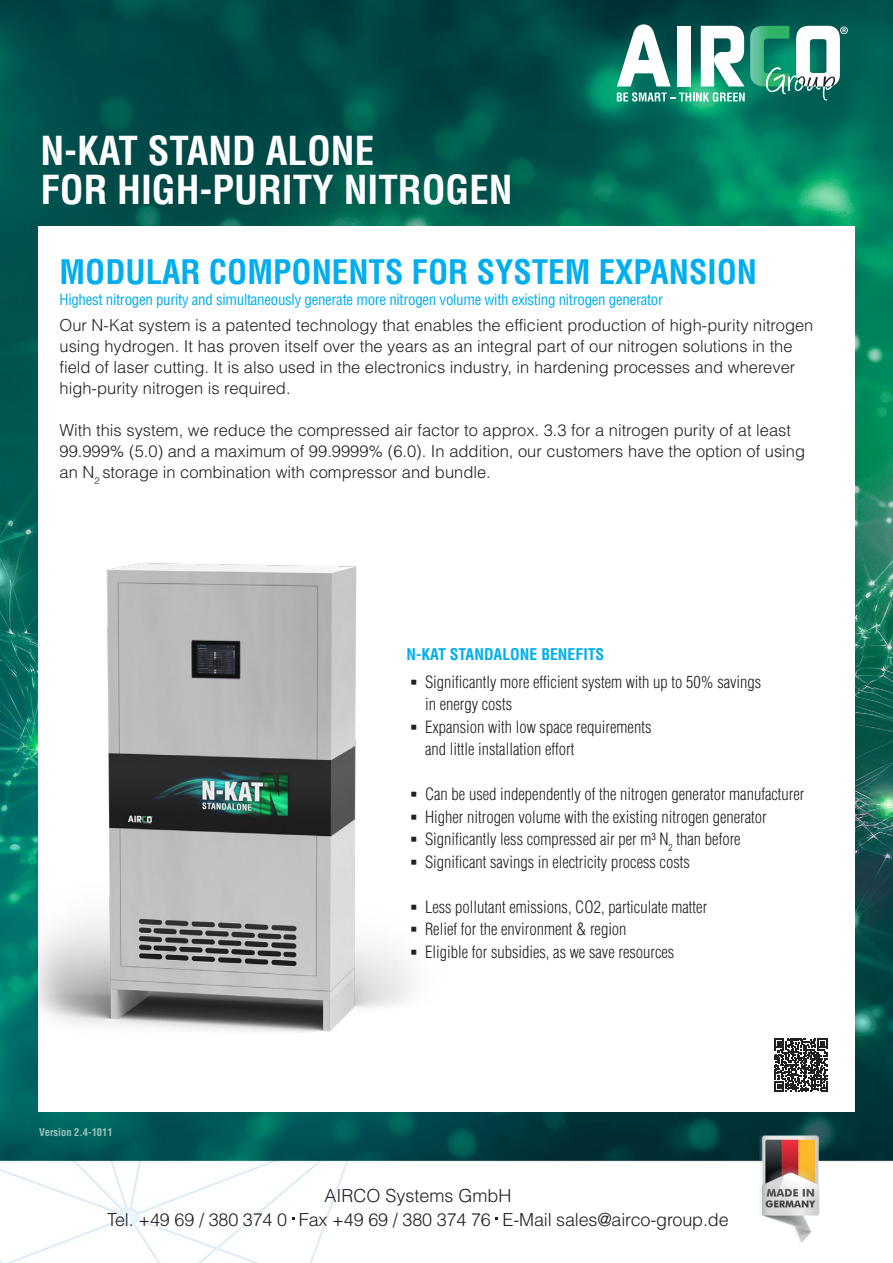
<style>
.page{position:relative;width:893px;height:1263px;background:#fff}
.page>*{position:absolute;margin:0;border:0;box-sizing:border-box;transform-origin:0 0}
.t1{font:700 condensed 39px/39px "Helvetica LT Std";color:#fff}
.t2{font:700 condensed 33px "Helvetica LT Std";color:#00aeef}
.t3{font:300 18px/24px "Helvetica LT Std";letter-spacing:-.01em;color:#231f20;text-align:center}
.t4{font:300 16.5px/21px "Helvetica LT Std";color:#231f20}
.t5{font:300 condensed 16.5px/22.5px "Helvetica LT Std";color:#231f20}
.t6{font:700 condensed 15.75px "Helvetica LT Std";color:#00aeef}
.t7{font:condensed 15px "Helvetica LT Std";letter-spacing:-.02em;color:#00aeef}
.t8{font:700 condensed 10.5px "Helvetica LT Std";color:#fff}
</style>
<div class="page">
<img style="left:0;top:0;width:893px;height:1263px">
<div style="left:38px;top:226px;width:817px;height:886px;background:#fff"></div>
<img style="left:18px;top:563px;width:395px;height:484px">
<img style="left:745px;top:1119px;width:83px;height:131px">
<svg style="left:617px;top:24px;width:231px;height:78px"></svg>
<svg style="left:774px;top:1038px;width:53px;height:53px"></svg>
<h1 class="t1" style="left:40px;top:131px;width:474px">N-KAT STAND ALONE<br>FOR HIGH-PURITY NITROGEN</h1>
<h2 class="t2" style="left:60px;top:251px;width:699px">MODULAR COMPONENTS FOR SYSTEM EXPANSION</h2>
<p class="t7" style="left:60px;top:291px;width:605px">Highest nitrogen purity and simultaneously generate more nitrogen volume with existing nitrogen generator</p>
<p class="t4" style="left:60px;top:315px;width:755px">Our N-Kat system is a patented technology that enables the efficient production of high-purity nitrogen using hydrogen. It has proven itself over the years as an integral part of our nitrogen solutions in the field of laser cutting. It is also used in the electronics industry, in hardening processes and wherever high-purity nitrogen is required.</p>
<p class="t4" style="left:60px;top:420px;width:747px">With this system, we reduce the compressed air factor to approx. 3.3 for a nitrogen purity of at least<br>99.999% (5.0) and a maximum of 99.9999% (6.0). In addition, our customers have the option of using an N<sub>2</sub> storage in combination with compressor and bundle.</p>
<p class="t8" style="left:39px;top:1126px;width:75px">Version 2.4-1011</p>
<p class="t6" style="left:407px;top:644px;width:199px">N-KAT STANDALONE BENEFITS</p>
<p class="t5" style="left:425px;top:670px;width:338px">Significantly more efficient system with up to 50% savings in energy costs<br>Expansion with low space requirements<br>and little installation effort</p>
<p class="t5" style="left:425px;top:783px;width:381px">Can be used independently of the nitrogen generator manufacturer Higher nitrogen volume with the existing nitrogen generator Significantly less compressed air per m³ N<sub>2</sub> than before Significant savings in electricity process costs</p>
<p class="t5" style="left:425px;top:895px;width:284px">Less pollutant emissions, CO2, particulate matter<br>Relief for the environment &amp; region<br>Eligible for subsidies, as we save resources</p>
<p class="t3" style="left:107px;top:1183px;width:623px">AIRCO Systems GmbH<br>Tel. +49 69 / 380 374 0 Fax +49 69 / 380 374 76 E-Mail sales@airco-group.de</p>
</div>
